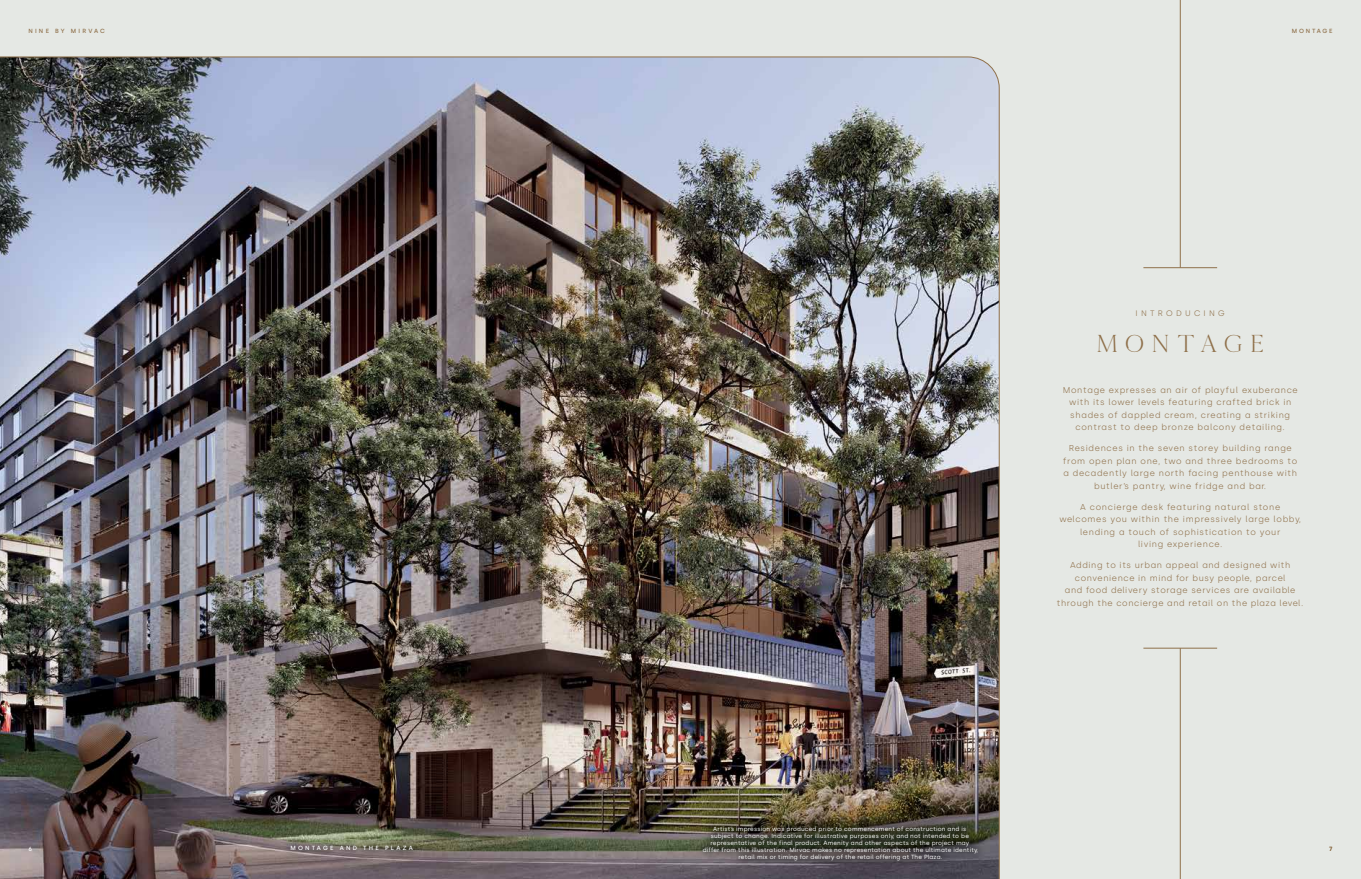
<style>
.page{position:relative;width:1361px;height:879px;background:#e5e8e4}
.page>*{position:absolute;margin:0;border:0;box-sizing:border-box;transform-origin:0 0}
.t1{font:25px "Kinfolk";letter-spacing:.24em;color:#8f704a}
.t2{font:300 8.5px/12.5px "Silka";letter-spacing:.08em;color:#8f704a;text-align:center}
.t3{font:300 8px "Silka";letter-spacing:.41em;color:#8f704a}
.t4{font:6px/7px "Silka";letter-spacing:.03em;color:#fff;text-align:center}
.t5{font:500 6px "Silka";letter-spacing:.375em;color:#fff}
.t6{font:500 6px "Silka";letter-spacing:.375em;color:#8f704a}
.t7{font:500 6px "Silka";letter-spacing:.31em;color:#8f704a}
.t8{font:500 6px "Silka";letter-spacing:.33em;color:#8f704a}
</style>
<div class="page">
<img style="left:0;top:56px;width:999px;height:823px">
<hr style="left:1180px;top:0;width:1px;height:268px;background:#8f704a">
<hr style="left:1143px;top:267px;width:74px;height:1px;background:#8f704a">
<hr style="left:1180px;top:648px;width:1px;height:231px;background:#8f704a">
<hr style="left:1143px;top:648px;width:74px;height:1px;background:#8f704a">
<div style="left:694px;top:818px;width:292px;height:51px;background:#000;opacity:.42"></div>
<div style="left:282px;top:837px;width:139px;height:22px;background:#000;opacity:.42"></div>
<p class="t6" style="left:28px;top:27px;width:78px">NINE BY MIRVAC</p>
<p class="t5" style="left:28px;top:845px;width:5px">6</p>
<p class="t5" style="left:290px;top:844px;width:124px">MONTAGE AND THE PLAZA</p>
<p class="t7" style="left:1291px;top:27px;width:42px">MONTAGE</p>
<p class="t3" style="left:1135px;top:308px;width:91px">INTRODUCING</p>
<h1 class="t1" style="left:1095px;top:324px;width:170px">MONTAGE</h1>
<p class="t2" style="left:1062px;top:383px;width:237px">Montage expresses an air of playful exuberance with its lower levels featuring crafted brick in shades of dappled cream, creating a striking contrast to deep bronze balcony detailing.</p>
<p class="t2" style="left:1063px;top:442px;width:235px">Residences in the seven storey building range from open plan one, two and three bedrooms to a decadently large north facing penthouse with butler’s pantry, wine fridge and bar.</p>
<p class="t2" style="left:1059px;top:500px;width:243px">A concierge desk featuring natural stone welcomes you within the impressively large lobby, lending a touch of sophistication to your<br>living experience.</p>
<p class="t2" style="left:1057px;top:559px;width:248px">Adding to its urban appeal and designed with convenience in mind for busy people, parcel<br>and food delivery storage services are available through the concierge and retail on the plaza level.</p>
<p class="t4" style="left:703px;top:825px;width:277px">Artist’s impression was produced prior to commencement of construction and is subject to change. Indicative for illustrative purposes only, and not intended to be representative of the final product. Amenity and other aspects of the project may differ from this illustration. Mirvac makes no representation about the ultimate identity, retail mix or timing for delivery of the retail offering at The Plaza.</p>
<p class="t8" style="left:1329px;top:845px;width:5px">7</p>
</div>
